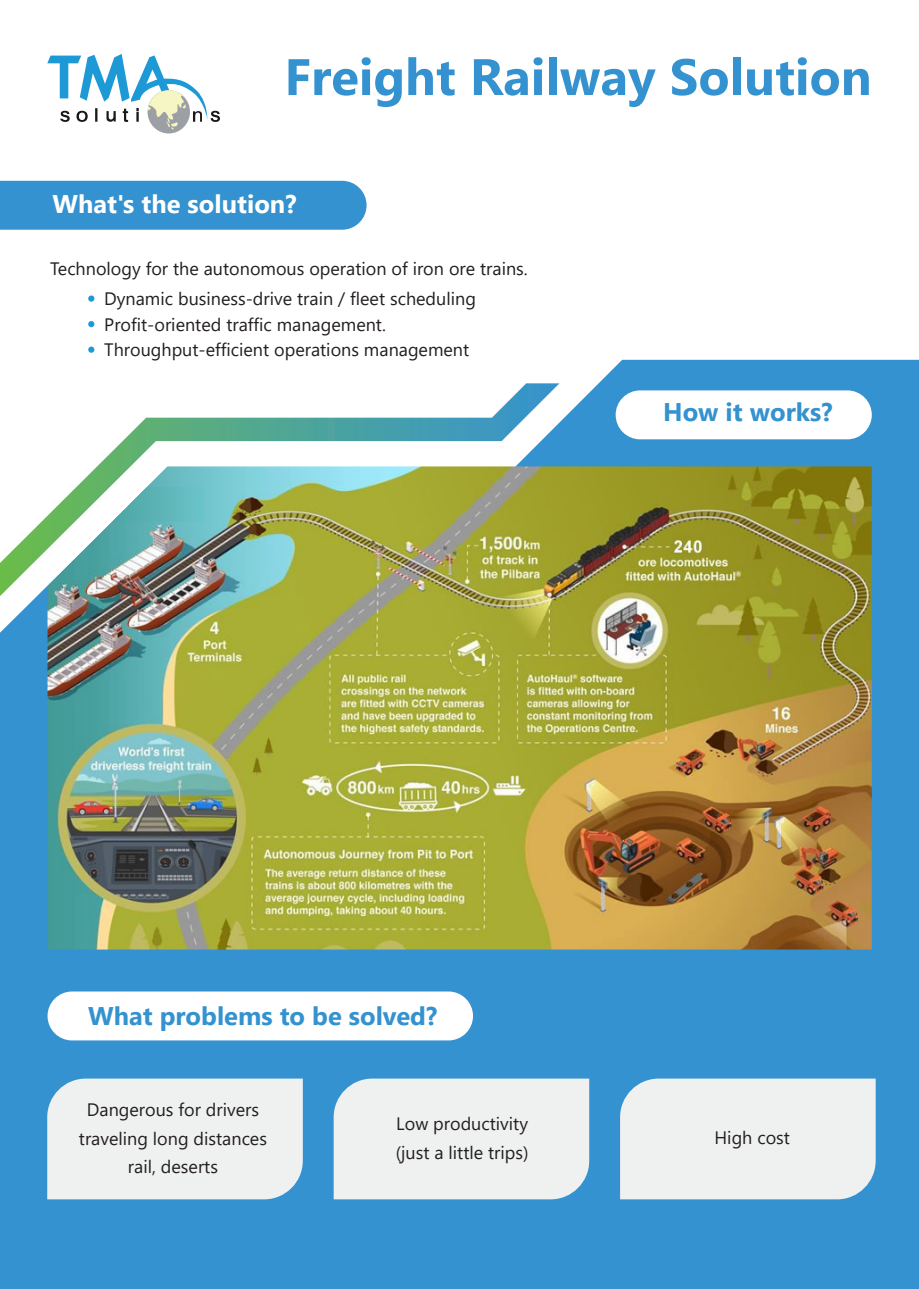
<style>
.page{position:relative;width:919px;height:1289px;background:#fff}
.page>*{position:absolute;margin:0;border:0;box-sizing:border-box;transform-origin:0 0}
.t1{font:700 51.15px "Segoe UI";color:#3392cf}
.t2{font:700 25.5px "Segoe UI";color:#3392cf}
.t3{font:700 25.5px "Segoe UI";color:#fff}
.t4{font:18px/28.5px "Segoe UI";color:#231f20;text-align:center}
</style>
<div class="page">
<div style="left:0;top:360px;width:918px;height:928px;background:#3392cf"></div>
<div style="left:0;top:181px;width:366px;height:49px;background:#3392cf"></div>
<div style="left:47px;top:1078px;width:256px;height:121px;background:#eff0f0"></div>
<div style="left:333px;top:1078px;width:256px;height:121px;background:#eff0f0"></div>
<div style="left:620px;top:1078px;width:255px;height:121px;background:#eff0f0"></div>
<div style="left:147px;top:90px;width:43px;height:43px;background:#9c9fa3;border-radius:50%"></div>
<svg style="left:47px;top:54px;width:173px;height:75px"></svg>
<div style="left:615px;top:390px;width:256px;height:49px;background:#fff;border-radius:24px"></div>
<div style="left:48px;top:991px;width:425px;height:49px;background:#fff;border-radius:24px"></div>
<svg style="left:0;top:383px;width:559px;height:213px"></svg>
<img style="left:48px;top:466px;width:823px;height:483px">
<svg style="left:113px;top:487px;width:91px;height:34px"></svg>
<div style="left:88px;top:295px;width:6px;height:7px;background:#1d99d6;border-radius:50%"></div>
<svg style="left:88px;top:321px;width:6px;height:6px"></svg>
<div style="left:88px;top:346px;width:6px;height:7px;background:#1d99d6;border-radius:50%"></div>
<h1 class="t1" style="left:284px;top:29px;width:588px">Freight Railway Solution</h1>
<h2 class="t3" style="left:52px;top:179px;width:245px">What's the solution?</h2>
<p class="t4" style="left:50px;top:252px;width:479px;line-height:30px">Technology for the autonomous operation of iron ore trains.<br>Dynamic business-drive train / fleet scheduling</p>
<p class="t4" style="left:104px;top:310px;width:366px;line-height:25.5px;text-align:left">Profit-oriented traffic management.<br>Throughput-efficient operations management</p>
<h2 class="t2" style="left:663px;top:388px;width:171px">How it works?</h2>
<h2 class="t2" style="left:88px;top:991px;width:351px">What problems to be solved?</h2>
<p class="t4" style="left:79px;top:1093px;width:190px">Dangerous for drivers traveling long distances rail, deserts</p>
<p class="t4" style="left:396px;top:1107px;width:134px;text-align:left">Low productivity (just a little trips)</p>
<p class="t4" style="left:714px;top:1122px;width:77px">High cost</p>
</div>
